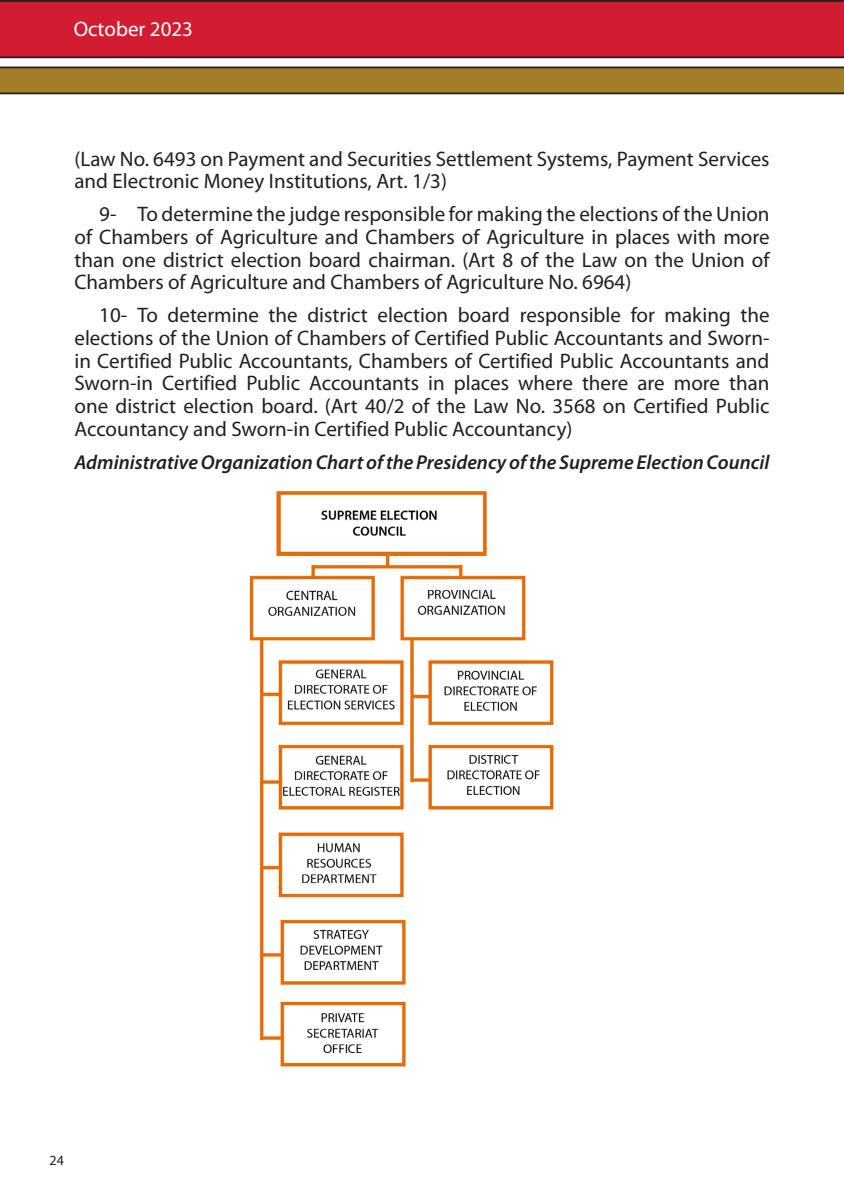
<style>
.page{position:relative;width:844px;height:1191px;background:#fff}
.page>*{position:absolute;margin:0;border:0;box-sizing:border-box;transform-origin:0 0}
.Ana_metin{font:21px/22.8px "Myriad Pro";color:#231f20;text-align:justify}
.t1{font:21px "Myriad Pro";color:#fff}
.Ana_metin-2{font:italic 600 20.12px "Myriad Pro";color:#231f20}
.t2{font:14px "Myriad Pro";color:#231f20}
</style>
<div class="page">
<img style="left:249px;top:491px;width:305px;height:576px">
<svg style="left:843px;top:15px;width:1px;height:20px"></svg>
<div style="left:0;top:0;width:843px;height:44px;background:#d21c32"></div>
<svg style="left:0;top:44px;width:844px;height:50px;background:#b1714d"></svg>
<p class="t1" style="left:74px;top:15px;width:121px">October 2023</p>
<p class="Ana_metin" style="left:74px;top:147px;width:696px">(Law No. 6493 on Payment and Securities Settlement Systems, Payment Services and Electronic Money Institutions, Art. 1/3)</p>
<p class="Ana_metin" style="left:74px;top:202px;width:696px;text-indent:25px">9- To determine the judge responsible for making the elections of the Union of Chambers of Agriculture and Chambers of Agriculture in places with more than one district election board chairman. (Art 8 of the Law on the Union of Chambers of Agriculture and Chambers of Agriculture No. 6964)</p>
<p class="Ana_metin" style="left:74px;top:303px;width:696px;text-indent:25px">10- To determine the district election board responsible for making the elections of the Union of Chambers of Certified Public Accountants and Sworn&shy;in Certified Public Accountants, Chambers of Certified Public Accountants and Sworn-in Certified Public Accountants in places where there are more than one district election board. (Art 40/2 of the Law No. 3568 on Certified Public Accountancy and Sworn-in Certified Public Accountancy)</p>
<p class="Ana_metin-2" style="left:74px;top:449px;width:696px">Administrative Organization Chart of the Presidency of the Supreme Election Council</p>
<p class="t2" style="left:50px;top:1151px;width:16px">24</p>
</div>
